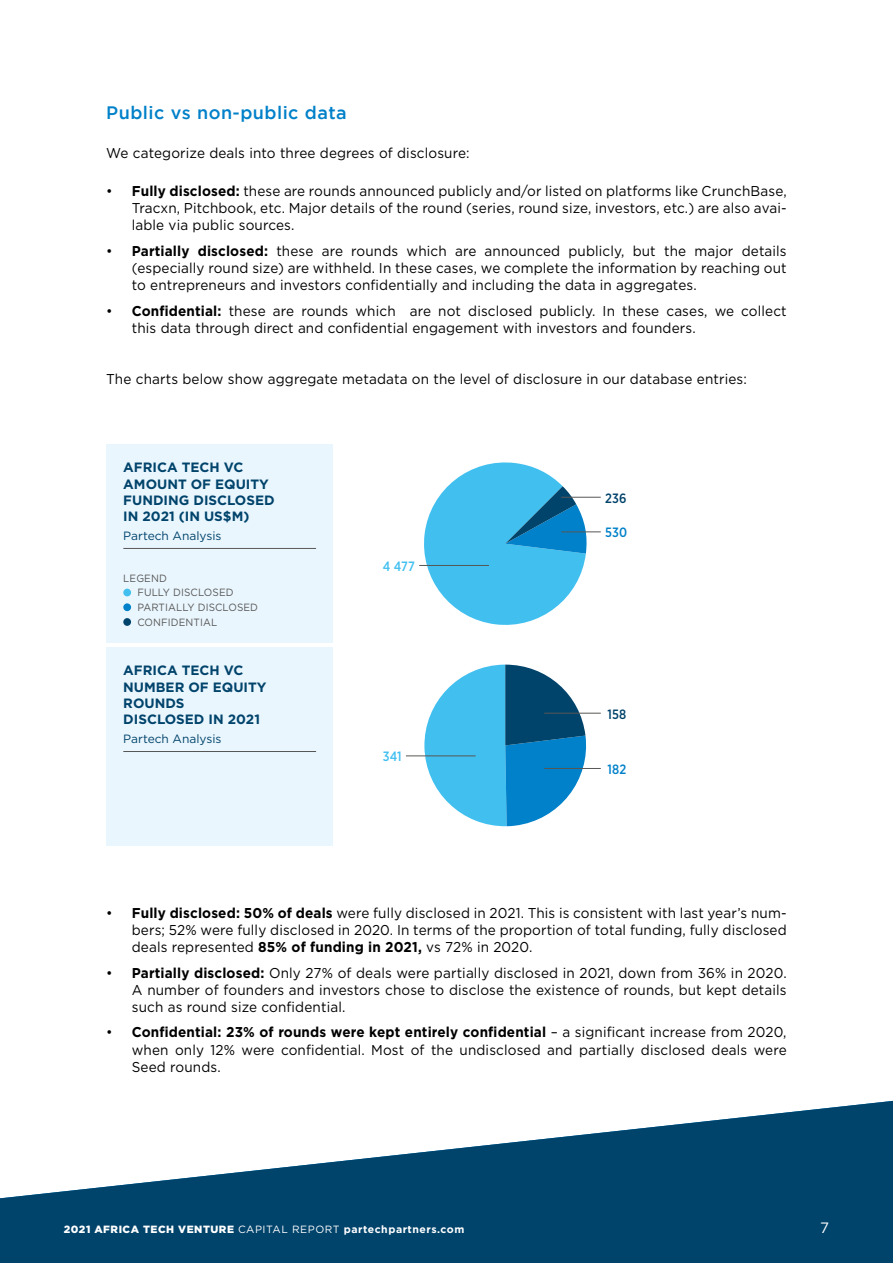
<style>
.page{position:relative;width:893px;height:1263px;background:#fff}
.page>*{position:absolute;margin:0;border:0;box-sizing:border-box;transform-origin:0 0}
.t1{font:500 18px "Gotham";letter-spacing:.025em;color:#0081c9}
.t2{font:15px "Gotham";color:#fff}
.t3{font:14.25px/17.1px "Gotham";letter-spacing:.01em;color:#000;text-align:justify;scale:.95 1}
.t4{font:700 13.5px/16.2px "Gotham";color:#00436b}
.t5{font:500 13.5px "Gotham Narrow";color:#41c0f0;scale:.95 1}
.t6{font:500 13.5px "Gotham Narrow";letter-spacing:.01em;color:#00436b;scale:.95 1}
.t7{font:500 13.5px "Gotham Narrow";letter-spacing:.01em;color:#0081c9;scale:.95 1}
.t8{font:12px "Gotham";color:#00436b}
.t9{font:900 10.5px "Gotham";letter-spacing:.05em;color:#fff}
.t10{font:10.5px/14.7px "Gotham";letter-spacing:.01em;color:#575756;scale:.95 1}
.s1{font-weight:700}
.s2{font-weight:400}
</style>
<div class="page">
<svg style="left:0;top:1100px;width:893px;height:163px;fill:#00436b"></svg>
<div style="left:106px;top:444px;width:227px;height:199px;background:#eaf6fe"></div>
<div style="left:106px;top:647px;width:227px;height:199px;background:#eaf6fe"></div>
<hr style="left:123px;top:548px;width:193px;height:1px;background:#575756">
<hr style="left:123px;top:751px;width:193px;height:1px;background:#575756">
<div style="left:123px;top:589px;width:8px;height:7px;background:#41c0f0;border-radius:50%"></div>
<div style="left:123px;top:603px;width:8px;height:8px;background:#0081c9;border-radius:50%"></div>
<div style="left:123px;top:618px;width:8px;height:8px;background:#00436b;border-radius:50%"></div>
<svg style="left:424px;top:462px;width:164px;height:163px"></svg>
<hr style="left:419px;top:565px;width:70px;height:1px;background:#575756">
<hr style="left:561px;top:497px;width:40px;height:1px;background:#575756">
<hr style="left:561px;top:531px;width:40px;height:1px;background:#575756">
<svg style="left:424px;top:665px;width:167px;height:162px"></svg>
<hr style="left:406px;top:755px;width:70px;height:1px;background:#575756">
<hr style="left:544px;top:713px;width:57px;height:1px;background:#575756">
<hr style="left:544px;top:768px;width:57px;height:1px;background:#575756">
<p class="t1" style="left:106px;top:103px;width:242px">Public vs non-public data</p>
<p class="t3" style="left:106px;top:144px;width:384px">We categorize deals into three degrees of disclosure:</p>
<p class="t3" style="left:132px;top:182px;width:691px;text-indent:-26px">• <span class="s1">Fully disclosed:</span> these are rounds announced publicly and/or listed on platforms like CrunchBase, Tracxn, Pitchbook, etc. Major details of the round (series, round size, investors, etc.) are also avai&shy;lable via public sources.</p>
<p class="t3" style="left:132px;top:242px;width:691px;text-indent:-26px">• <span class="s1">Partially disclosed:</span> these are rounds which are announced publicly, but the major details (especially round size) are withheld. In these cases, we complete the information by reaching out to entrepreneurs and investors confidentially and including the data in aggregates.</p>
<p class="t3" style="left:132px;top:302px;width:691px;text-indent:-26px">• <span class="s1">Confidential:</span> these are rounds which are not disclosed publicly. In these cases, we collect this data through direct and confidential engagement with investors and founders.</p>
<p class="t3" style="left:106px;top:370px;width:676px">The charts below show aggregate metadata on the level of disclosure in our database entries:</p>
<p class="t4" style="left:123px;top:459px;width:153px">AFRICA TECH VC<br>AMOUNT OF EQUITY<br>FUNDING DISCLOSED<br>IN 2021 (IN US$M)</p>
<p class="t8" style="left:123px;top:528px;width:100px">Partech Analysis</p>
<p class="t10" style="left:137px;top:570px;width:129px;text-indent:-14px">LEGEND<br>FULLY DISCLOSED<br>PARTIALLY DISCLOSED<br>CONFIDENTIAL</p>
<p class="t4" style="left:123px;top:662px;width:145px">AFRICA TECH VC<br>NUMBER OF EQUITY<br>ROUNDS<br>DISCLOSED IN 2021</p>
<p class="t8" style="left:123px;top:731px;width:100px">Partech Analysis</p>
<p class="t5" style="left:383px;top:558px;width:35px">4 477</p>
<p class="t5" style="left:383px;top:748px;width:21px">341</p>
<p class="t6" style="left:605px;top:489px;width:24px">236</p>
<p class="t7" style="left:605px;top:524px;width:25px">530</p>
<p class="t6" style="left:608px;top:705px;width:21px">158</p>
<p class="t7" style="left:608px;top:761px;width:21px">182</p>
<p class="t3" style="left:132px;top:904px;width:691px;text-indent:-26px">• <span class="s1">Fully disclosed: 50% of deals</span> were fully disclosed in 2021. This is consistent with last year’s num&shy;bers; 52% were fully disclosed in 2020. In terms of the proportion of total funding, fully disclosed deals represented <span class="s1">85% of funding in 2021,</span> vs 72% in 2020.</p>
<p class="t3" style="left:132px;top:964px;width:691px;text-indent:-26px">• <span class="s1">Partially disclosed:</span> Only 27% of deals were partially disclosed in 2021, down from 36% in 2020.<br>A number of founders and investors chose to disclose the existence of rounds, but kept details such as round size confidential.</p>
<p class="t3" style="left:132px;top:1023px;width:691px;text-indent:-26px">• <span class="s1">Confidential: 23% of rounds were kept entirely confidential</span> – a significant increase from 2020, when only 12% were confidential. Most of the undisclosed and partially disclosed deals were Seed rounds.</p>
<p class="t9" style="left:64px;top:1222px;width:402px">2021 AFRICA TECH VENTURE <span class="s2">CAPITAL REPORT</span> <span class="s1">partechpartners.com</span></p>
<p class="t2" style="left:820px;top:1218px;width:10px">7</p>
</div>
